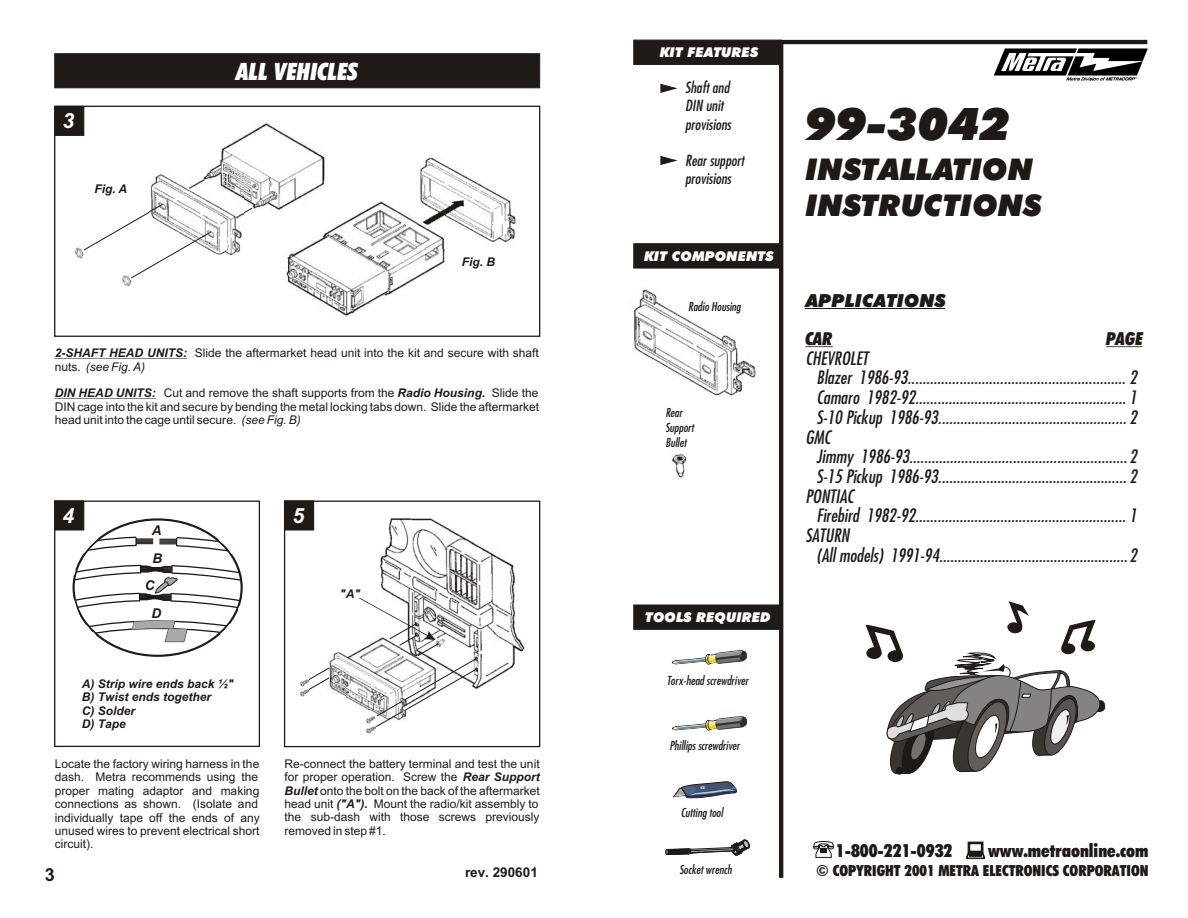
<style>
.page{position:relative;width:1188px;height:918px;background:#fff}
.page>*{position:absolute;margin:0;border:0;box-sizing:border-box;transform-origin:0 0}
.t1{font:45px "Futura X Blk It BT";color:#1f1a17}
.t2{font:30px/36.2px "Futura X Blk It BT";color:#1f1a17}
.t3{font:24px "Futura X Blk Cn It BT";color:#fff}
.t4{font:italic 700 21px "Arial";color:#fff}
.t5{font:italic 18px "Futura Md Cn BT";color:#1f1a17}
.t6{font:18px "Futura X Blk Cn BT";color:#1f1a17}
.t7{font:18px "Futura X Blk It BT";color:#1f1a17}
.t8{font:18px "Futura X Blk Cn It BT";color:#1f1a17}
.t9{font:700 18px "Arial";color:#1f1a17}
.t10{font:15.3px "Futura X Blk Cn BT";color:#1f1a17}
.t11{font:italic 15px/18.3px "Futura Md Cn BT";color:#1f1a17}
.t12{font:13.5px "Futura X Blk It BT";color:#fff}
.t13{font:700 13.5px "Arial";color:#1f1a17}
.t14{font:italic 700 13.5px/28.2px "Arial";color:#1f1a17}
.t15{font:12px/13.4px "Arial";color:#1f1a17}
.t16{font:italic 12px/14.5px "Futura Md Cn BT";color:#1f1a17}
.t17{font:italic 700 12px/13.4px "Arial";color:#1f1a17}
.s1{font-weight:700;font-style:italic}
.s2{font-style:italic}
</style>
<div class="page">
<hr style="left:779px;top:40px;width:368px;height:4px;background:#1f1a17">
<hr style="left:779px;top:43px;width:4px;height:835px;background:#1f1a17">
<img style="left:995px;top:48px;width:152px;height:33px">
<div style="left:634px;top:244px;width:147px;height:24px;background:#1f1a17"></div>
<div style="left:54px;top:501px;width:206px;height:246px;border:1px solid #1f1a17"></div>
<div style="left:55px;top:501px;width:29px;height:29px;background:#1f1a17"></div>
<div style="left:284px;top:501px;width:30px;height:29px;background:#1f1a17;border:1px solid #1f1a17"></div>
<svg style="left:70px;top:509px;width:173px;height:134px"></svg>
<div style="left:284px;top:501px;width:256px;height:246px;border:1px solid #1f1a17"></div>
<hr style="left:805px;top:308px;width:140px;height:1px;background:#1f1a17">
<svg style="left:805px;top:346px;width:28px;height:1px"></svg>
<hr style="left:1106px;top:346px;width:36px;height:1px;background:#1f1a17">
<svg style="left:665px;top:839px;width:85px;height:17px"></svg>
<div style="left:634px;top:605px;width:147px;height:25px;background:#1f1a17;border:1px solid #1f1a17"></div>
<svg style="left:665px;top:716px;width:82px;height:15px"></svg>
<div style="left:665px;top:724px;width:7px;height:7px;background:#fff"></div>
<svg style="left:665px;top:650px;width:82px;height:15px"></svg>
<div style="left:665px;top:658px;width:6px;height:7px;background:#fff"></div>
<div style="left:634px;top:40px;width:147px;height:25px;background:#1f1a17"></div>
<svg style="left:661px;top:84px;width:16px;height:9px"></svg>
<svg style="left:661px;top:156px;width:16px;height:9px"></svg>
<svg style="left:672px;top:781px;width:65px;height:17px"></svg>
<svg style="left:866px;top:601px;width:240px;height:174px"></svg>
<div style="left:55px;top:54px;width:485px;height:34px;background:#1f1a17;border:1px solid #1f1a17"></div>
<div style="left:54px;top:106px;width:486px;height:231px;border:1px solid #1f1a17"></div>
<hr style="left:55px;top:358px;width:132px;height:1px;background:#1f1a17">
<hr style="left:55px;top:398px;width:101px;height:1px;background:#1f1a17">
<div style="left:55px;top:106px;width:29px;height:30px;background:#1f1a17;border:1px solid #1f1a17"></div>
<img style="left:379px;top:517px;width:147px;height:172px">
<img style="left:206px;top:123px;width:119px;height:87px">
<svg style="left:243px;top:207px;width:10px;height:9px"></svg>
<img style="left:150px;top:174px;width:93px;height:82px">
<img style="left:283px;top:196px;width:162px;height:121px">
<img style="left:417px;top:158px;width:99px;height:91px">
<svg style="left:299px;top:598px;width:179px;height:136px"></svg>
<img style="left:631px;top:289px;width:125px;height:107px">
<img style="left:672px;top:454px;width:15px;height:24px">
<svg style="left:74px;top:203px;width:138px;height:84px"></svg>
<svg style="left:813px;top:841px;width:21px;height:17px"></svg>
<svg style="left:966px;top:842px;width:19px;height:17px"></svg>
<h3 class="t4" style="left:62px;top:113px;width:13px">3</h3>
<p class="t17" style="left:94px;top:183px;width:34px">Fig. A</p>
<h3 class="t3" style="left:236px;top:62px;width:123px">ALL VEHICLES</h3>
<p class="t17" style="left:462px;top:256px;width:35px">Fig. B</p>
<p class="t15" style="left:55px;top:347px;width:486px"><span class="s1">2-SHAFT HEAD UNITS:</span> Slide the aftermarket head unit into the kit and secure with shaft nuts. <span class="s2">(see Fig. A)</span></p>
<p class="t15" style="left:55px;top:388px;width:486px;text-align:justify"><span class="s1">DIN HEAD UNITS:</span> Cut and remove the shaft supports from the <span class="s1">Radio Housing.</span> Slide the DIN cage into the kit and secure by bending the metal locking tabs down. Slide the aftermarket head unit into the cage until secure. <span class="s2">(see Fig. B)</span></p>
<h3 class="t4" style="left:62px;top:508px;width:13px">4</h3>
<h3 class="t4" style="left:292px;top:508px;width:13px">5</h3>
<p class="t14" style="left:152px;top:517px;width:12px">A<br>B</p>
<p class="t14" style="left:145px;top:573px;width:18px;line-height:27.8px;text-align:center">C<br>D</p>
<p class="t17" style="left:82px;top:678px;width:153px">A) Strip wire ends back ½"<br>B) Twist ends together<br>C) Solder<br>D) Tape</p>
<p class="t17" style="left:340px;top:588px;width:22px">"A"</p>
<p class="t15" style="left:55px;top:758px;width:207px">Locate the factory wiring harness in the dash. Metra recommends using the proper mating adaptor and making connections as shown. (Isolate and individually tape off the ends of any unused wires to prevent electrical short circuit).</p>
<p class="t15" style="left:285px;top:758px;width:257px">Re-connect the battery terminal and test the unit for proper operation. Screw the <span class="s1">Rear Support Bullet</span> onto the bolt on the back of the aftermarket head unit <span class="s1">("A").</span> Mount the radio/kit assembly to the sub-dash with those screws previously removed in step #1.</p>
<p class="t12" style="left:660px;top:47px;width:100px">KIT FEATURES</p>
<p class="t11" style="left:685px;top:79px;width:47px">Shaft and<br>DIN unit provisions</p>
<p class="t11" style="left:685px;top:152px;width:60px">Rear support provisions</p>
<p class="t12" style="left:644px;top:250px;width:131px">KIT COMPONENTS</p>
<p class="t16" style="left:688px;top:300px;width:54px">Radio Housing</p>
<p class="t16" style="left:665px;top:406px;width:30px">Rear<br>Support<br>Bullet</p>
<p class="t12" style="left:645px;top:611px;width:127px">TOOLS REQUIRED</p>
<p class="t16" style="left:667px;top:674px;width:83px">Torx-head screwdriver</p>
<p class="t16" style="left:670px;top:739px;width:72px">Phillips screwdriver</p>
<p class="t16" style="left:681px;top:805px;width:44px">Cutting tool</p>
<h1 class="t1" style="left:805px;top:106px;width:206px">99-3042</h1>
<h2 class="t2" style="left:805px;top:154px;width:237px">INSTALLATION<br>INSTRUCTIONS</h2>
<h3 class="t7" style="left:805px;top:293px;width:142px">APPLICATIONS</h3>
<h3 class="t8" style="left:805px;top:331px;width:28px">CAR</h3>
<h3 class="t8" style="left:1106px;top:331px;width:38px">PAGE</h3>
<h3 class="t5" style="left:805px;top:350px;width:64px">CHEVROLET</h3>
<h3 class="t5" style="left:817px;top:369px;width:322px">Blazer 1986-93........................................................... 2</h3>
<h3 class="t5" style="left:817px;top:389px;width:322px">Camaro 1982-92......................................................... 1</h3>
<h3 class="t5" style="left:817px;top:409px;width:322px">S-10 Pickup 1986-93................................................... 2</h3>
<h3 class="t5" style="left:805px;top:428px;width:27px">GMC</h3>
<h3 class="t5" style="left:817px;top:448px;width:322px">Jimmy 1986-93........................................................... 2</h3>
<h3 class="t5" style="left:817px;top:468px;width:322px">S-15 Pickup 1986-93................................................... 2</h3>
<h3 class="t5" style="left:805px;top:488px;width:50px">PONTIAC</h3>
<h3 class="t5" style="left:817px;top:507px;width:322px">Firebird 1982-92......................................................... 1</h3>
<h3 class="t5" style="left:805px;top:527px;width:46px">SATURN</h3>
<h3 class="t5" style="left:817px;top:547px;width:322px">(All models) 1991-94...................................................2</h3>
<h3 class="t6" style="left:836px;top:843px;width:118px">1-800-221-0932</h3>
<h3 class="t6" style="left:988px;top:843px;width:162px">www.metraonline.com</h3>
<h3 class="t9" style="left:45px;top:867px;width:12px">3</h3>
<p class="t16" style="left:679px;top:863px;width:54px">Socket wrench</p>
<p class="t13" style="left:465px;top:868px;width:74px">rev. 290601</p>
<p class="t10" style="left:816px;top:864px;width:334px">© COPYRIGHT 2001 METRA ELECTRONICS CORPORATION</p>
</div>
